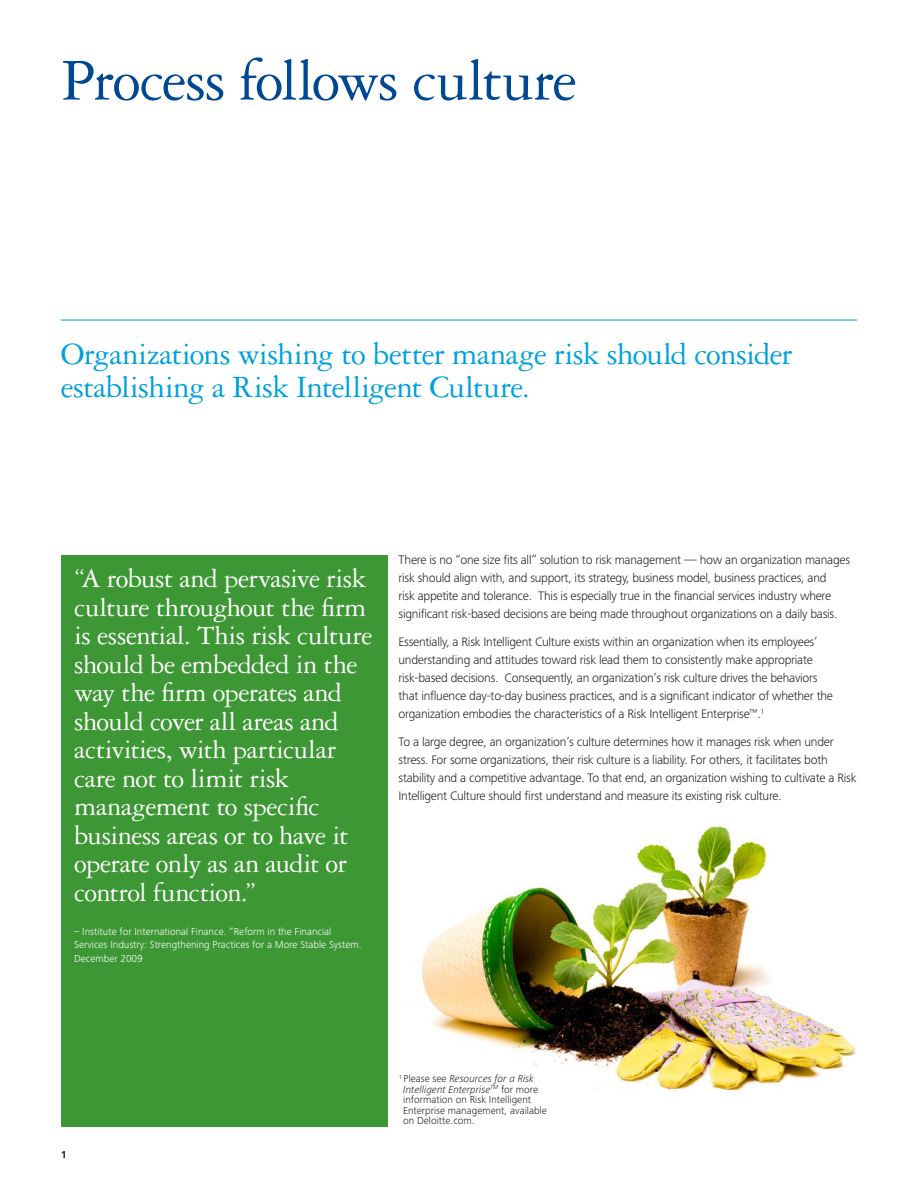
<style>
.page{position:relative;width:918px;height:1188px;background:#fff}
.page>*{position:absolute;margin:0;border:0;box-sizing:border-box;transform-origin:0 0}
.t1{font:63px "Garamond 3 LT Std";letter-spacing:-.025em;color:#004894}
.t2{font:33px/33px "Garamond 3 LT Std";letter-spacing:-.02em;color:#00a0dd}
.t3{font:28.5px/28.5px "Garamond 3 LT Std";letter-spacing:-.02em;color:#fff}
.t4{font:300 12.75px/18px "Frutiger Next Pro";letter-spacing:-.02em;color:#241f1f}
.t5{font:300 10.5px/10.5px "Frutiger Next Pro";color:#241f1f}
.t6{font:300 10.5px/13.5px "Frutiger Next Pro";color:#fff}
.t7{font:700 10.5px "Frutiger Next Pro";color:#241f1f}
.s1{font-style:italic}
</style>
<div class="page">
<img style="left:421px;top:823px;width:436px;height:269px">
<hr style="left:61px;top:320px;width:796px;height:1px;background:#00a0dd">
<div style="left:61px;top:556px;width:326px;height:571px;background:#3e9735"></div>
<h1 class="t1" style="left:61px;top:46px;width:518px">Process follows culture</h1>
<h2 class="t2" style="left:61px;top:337px;width:733px">Organizations wishing to better manage risk should consider establishing a Risk Intelligent Culture.</h2>
<p class="t3" style="left:74px;top:565px;width:300px">“A robust and pervasive risk culture throughout the firm is essential. This risk culture should be embedded in the way the firm operates and should cover all areas and activities, with particular care not to limit risk management to specific business areas or to have it operate only as an audit or control function.”</p>
<p class="t6" style="left:74px;top:924px;width:289px">– Institute for International Finance. “Reform in the Financial<br>Services Industry: Strengthening Practices for a More Stable System.<br>December 2009</p>
<p class="t4" style="left:399px;top:551px;width:453px">There is no “one size fits all” solution to risk management — how an organization manages risk should align with, and support, its strategy, business model, business practices, and<br>risk appetite and tolerance. This is especially true in the financial services industry where significant risk-based decisions are being made throughout organizations on a daily basis.</p>
<p class="t4" style="left:399px;top:633px;width:436px">Essentially, a Risk Intelligent Culture exists within an organization when its employees’ understanding and attitudes toward risk lead them to consistently make appropriate risk-based decisions. Consequently, an organization’s risk culture drives the behaviors that influence day-to-day business practices, and is a significant indicator of whether the organization embodies the characteristics of a Risk Intelligent Enterprise<sup>™</sup>.<sup>1</sup></p>
<p class="t4" style="left:399px;top:732px;width:460px">To a large degree, an organization’s culture determines how it manages risk when under stress. For some organizations, their risk culture is a liability. For others, it facilitates both stability and a competitive advantage. To that end, an organization wishing to cultivate a Risk Intelligent Culture should first understand and measure its existing risk culture.</p>
<p class="t7" style="left:61px;top:1148px;width:8px">1</p>
<p class="t5" style="left:403px;top:1074px;width:145px;text-indent:-4px"><sup>1</sup> Please see <span class="s1">Resources for a Risk<br>Intelligent Enterprise</span><sup>TM</sup> for more information on Risk Intelligent<br>Enterprise management, available on Deloitte.com.</p>
</div>
